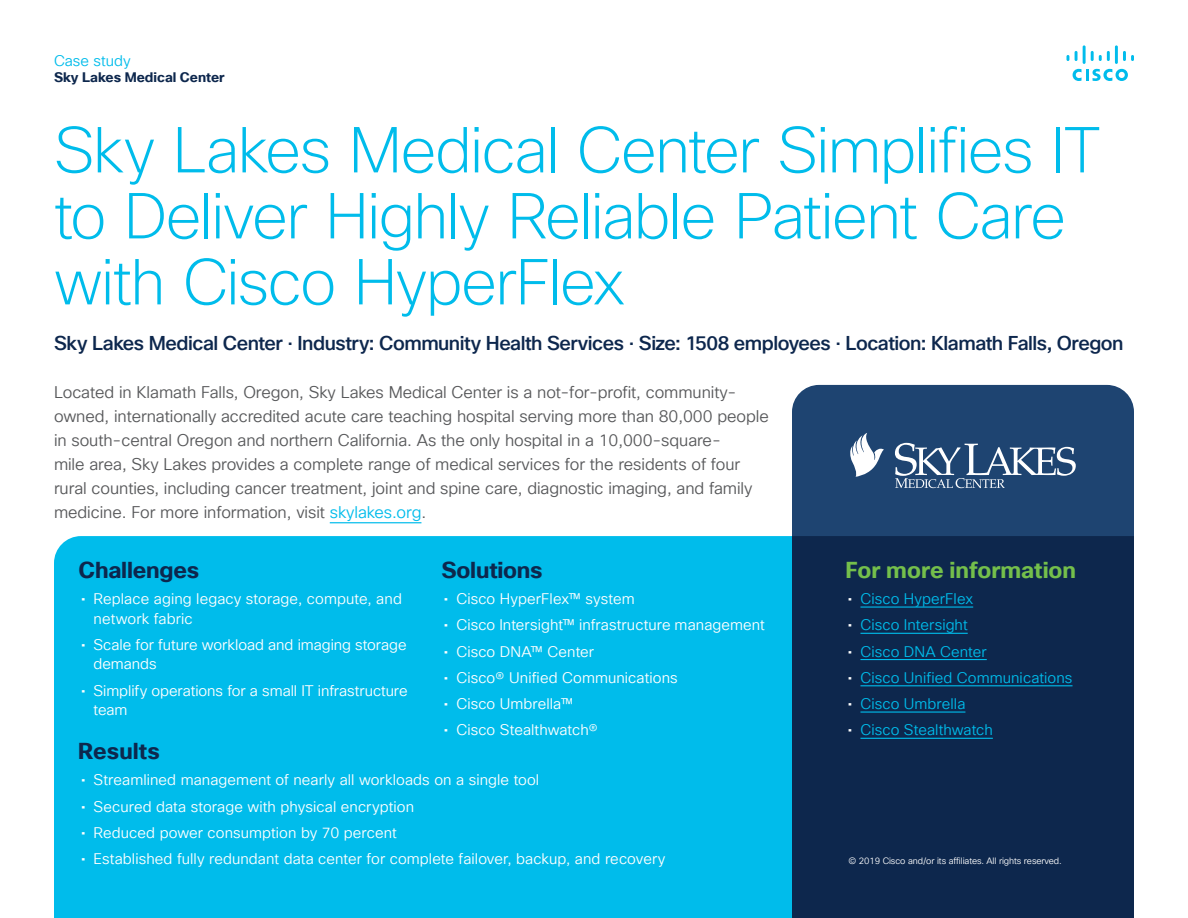
<style>
.page{position:relative;width:1188px;height:918px;background:#fff}
.page>*{position:absolute;margin:0;border:0;box-sizing:border-box;transform-origin:0 0}
.Title_Headline{font:200 63px/66px "Cisco Sans TT";letter-spacing:-.025em;color:#00bceb}
.Sidebar_Heading_Gree{font:700 22.5px "Cisco Sans TT";letter-spacing:-.01em;color:#0d274d}
.Sidebar_Heading_Gree-2{font:700 22.5px "Cisco Sans TT";color:#74bf4b}
.Title_Headline-2{font:19.5px "Cisco Sans TM Medium";letter-spacing:-.025em;color:#0d274d}
.Body{font:16.5px/24px "Cisco Sans TT Light";letter-spacing:-.005em;color:#57585a}
.t1{font:15px/19.5px "Cisco Sans TT Light";letter-spacing:.005em;color:#fff}
.t2{font:15px "Cisco Sans TT Light";letter-spacing:.005em;color:#00bceb}
.t3{font:700 13.5px "Cisco Sans TT";color:#0d274d}
.t4{font:9px "Cisco Sans TT Light";letter-spacing:-.01em;color:#fff}
.s1{color:#00bceb}
.s2{font-family:"Cisco Sans TT"}
.s3{font-family:"Cisco Sans TT";color:#fff}
</style>
<div class="page">
<svg style="left:1073px;top:69px;width:55px;height:12px"></svg>
<svg style="left:1067px;top:55px;width:2px;height:6px"></svg>
<svg style="left:1075px;top:51px;width:3px;height:10px"></svg>
<hr style="left:1083px;top:45px;width:3px;height:19px;background:#01bcec">
<svg style="left:1091px;top:51px;width:19px;height:10px"></svg>
<hr style="left:1115px;top:45px;width:3px;height:19px;background:#01bcec">
<svg style="left:1123px;top:51px;width:11px;height:10px"></svg>
<div style="left:54px;top:536px;width:738px;height:382px;background:#00bceb"></div>
<div style="left:792px;top:515px;width:342px;height:403px;background:#0d274d"></div>
<div style="left:792px;top:385px;width:342px;height:151px;background:#1e4471"></div>
<hr style="left:330px;top:522px;width:91px;height:1px;background:#00bceb">
<hr style="left:860px;top:606px;width:113px;height:2px;background:#00bceb">
<hr style="left:860px;top:633px;width:108px;height:1px;background:#00bceb">
<hr style="left:860px;top:659px;width:127px;height:1px;background:#00bceb">
<hr style="left:860px;top:685px;width:213px;height:1px;background:#00bceb">
<hr style="left:860px;top:711px;width:105px;height:2px;background:#00bceb">
<hr style="left:860px;top:738px;width:133px;height:1px;background:#00bceb">
<svg style="left:849px;top:433px;width:35px;height:44px"></svg>
<svg style="left:895px;top:443px;width:181px;height:45px;background:#526f91"></svg>
<p class="t2" style="left:54px;top:51px;width:78px">Case study</p>
<p class="t3" style="left:54px;top:69px;width:172px">Sky Lakes Medical Center</p>
<p class="Title_Headline" style="left:54px;top:119px;width:1048px">Sky Lakes Medical Center Simplifies IT to Deliver Highly Reliable Patient Care with Cisco HyperFlex</p>
<p class="Title_Headline-2" style="left:54px;top:330px;width:1071px">Sky Lakes Medical Center ⋅ Industry: Community Health Services ⋅ Size: 1508 employees ⋅ Location: Klamath Falls, Oregon</p>
<p class="Body" style="left:54px;top:381px;width:716px">Located in Klamath Falls, Oregon, Sky Lakes Medical Center is a not-for-profit, community&shy;owned, internationally accredited acute care teaching hospital serving more than 80,000 people in south-central Oregon and northern California. As the only hospital in a 10,000-square-<br>mile area, Sky Lakes provides a complete range of medical services for the residents of four rural counties, including cancer treatment, joint and spine care, diagnostic imaging, and family medicine. For more information, visit <span class="s1">skylakes.org</span>.</p>
<p class="Sidebar_Heading_Gree" style="left:79px;top:555px;width:122px">Challenges</p>
<p class="t1" style="left:94px;top:589px;width:310px;text-indent:-13px"><span class="s2">•</span> Replace aging legacy storage, compute, and network fabric</p>
<p class="t1" style="left:94px;top:635px;width:315px;text-indent:-13px"><span class="s2">•</span> Scale for future workload and imaging storage demands</p>
<p class="t1" style="left:94px;top:681px;width:316px;text-indent:-13px"><span class="s2">•</span> Simplify operations for a small IT infrastructure team</p>
<p class="Sidebar_Heading_Gree" style="left:441px;top:555px;width:103px">Solutions</p>
<p class="t1" style="left:444px;top:589px;width:192px"><span class="s2">•</span> Cisco HyperFlex™ system</p>
<p class="t1" style="left:444px;top:616px;width:323px"><span class="s2">•</span> Cisco Intersight™ infrastructure management</p>
<p class="t1" style="left:444px;top:642px;width:152px"><span class="s2">•</span> Cisco DNA™ Center</p>
<p class="t1" style="left:444px;top:668px;width:235px"><span class="s2">•</span> Cisco® Unified Communications</p>
<p class="t1" style="left:444px;top:694px;width:131px"><span class="s2">•</span> Cisco Umbrella™</p>
<p class="t1" style="left:444px;top:721px;width:156px"><span class="s2">•</span> Cisco Stealthwatch®</p>
<p class="Sidebar_Heading_Gree" style="left:79px;top:736px;width:83px">Results</p>
<p class="t1" style="left:81px;top:771px;width:460px"><span class="s2">•</span> Streamlined management of nearly all workloads on a single tool</p>
<p class="t1" style="left:81px;top:797px;width:335px"><span class="s2">•</span> Secured data storage with physical encryption</p>
<p class="t1" style="left:81px;top:823px;width:317px"><span class="s2">•</span> Reduced power consumption by 70 percent</p>
<p class="t1" style="left:81px;top:850px;width:586px"><span class="s2">•</span> Established fully redundant data center for complete failover, backup, and recovery</p>
<p class="Sidebar_Heading_Gree-2" style="left:845px;top:555px;width:232px">For more information</p>
<p class="t2" style="left:848px;top:589px;width:127px"><span class="s3">•</span> Cisco HyperFlex</p>
<p class="t2" style="left:848px;top:615px;width:121px"><span class="s3">•</span> Cisco Intersight</p>
<p class="t2" style="left:848px;top:642px;width:140px"><span class="s3">•</span> Cisco DNA Center</p>
<p class="t2" style="left:848px;top:668px;width:226px"><span class="s3">•</span> Cisco Unified Communications</p>
<p class="t2" style="left:848px;top:694px;width:119px"><span class="s3">•</span> Cisco Umbrella</p>
<p class="t2" style="left:848px;top:720px;width:146px"><span class="s3">•</span> Cisco Stealthwatch</p>
<p class="t4" style="left:849px;top:855px;width:215px">© 2019 Cisco and/or its affiliates. All rights reserved.</p>
</div>
